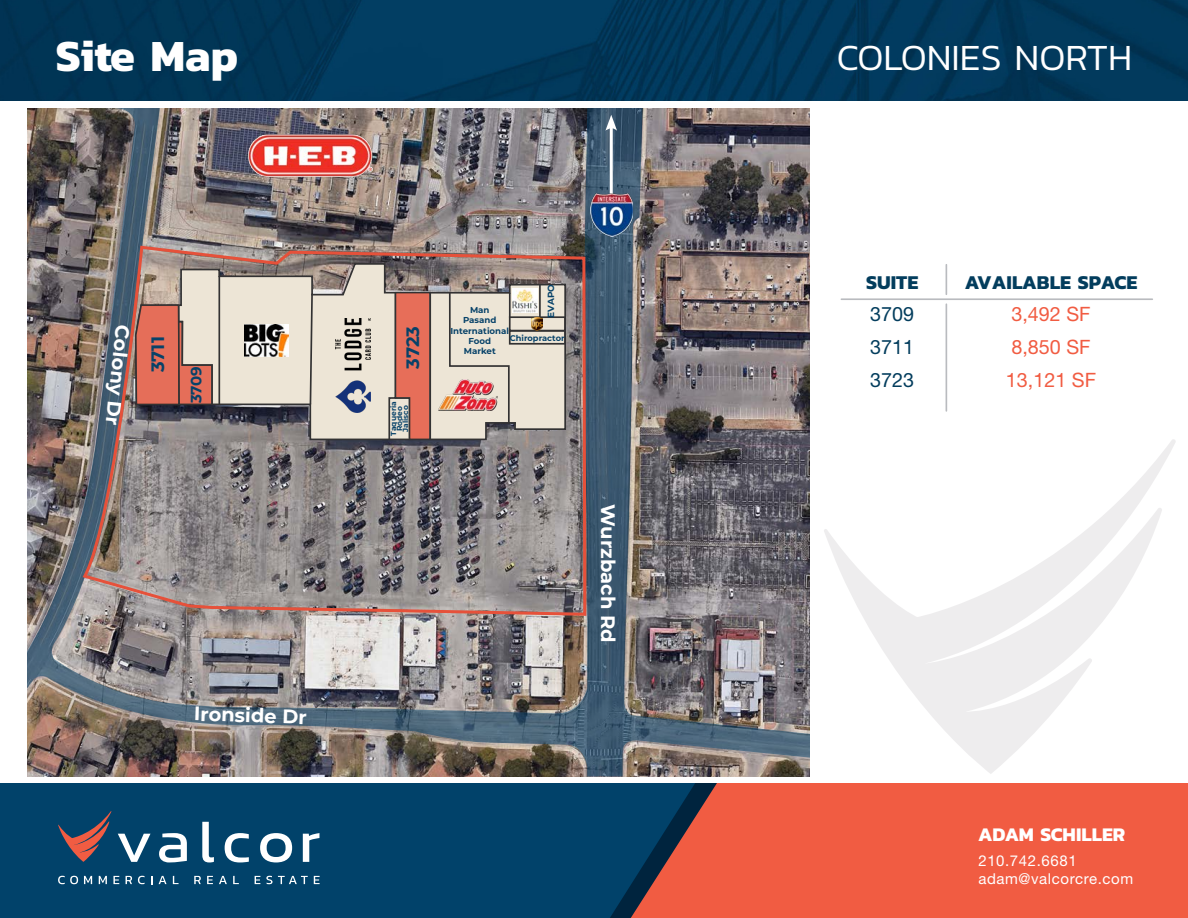
<style>
.page{position:relative;width:1188px;height:918px;background:#fff}
.page>*{position:absolute;margin:0;border:0;box-sizing:border-box;transform-origin:0 0}
.t1{font:700 45px "Kanit";color:#fff}
.big_title{font:300 37.5px "Kanit";color:#fff}
.t2{font:19.8px "Helvetica Neue LT Std";color:#f15c42}
.t3{font:700 19.8px "Kanit";color:#033d5d}
.t4{font:19.8px "Helvetica Neue LT Std";color:#033d5d}
.t5{font:700 19.5px "Montserrat";color:#fff}
.t6{font:700 19.5px "Kanit";color:#fff}
.t7{font:700 18px "Montserrat";color:#074269}
.t8{font:15px/18px "Helvetica Neue LT Std";letter-spacing:.04em;color:#fff}
.t9{font:700 15px "Montserrat";color:#074269}
.t10{font:700 9px "Montserrat";color:#074269}
.t11{font:700 8.7px "Montserrat";color:#074269}
.t12{font:700 8.25px "Montserrat";color:#074269}
.t13{font:700 7.5px/6px "Montserrat";color:#074269;text-align:center}
</style>
<div class="page">
<div style="left:717px;top:783px;width:471px;height:135px;background:#f15c42"></div>
<svg style="left:695px;top:783px;width:22px;height:135px;fill:#f15c42"></svg>
<svg style="left:0;top:783px;width:695px;height:135px;fill:#01426a"></svg>
<svg style="left:118px;top:834px;width:33px;height:28px"></svg>
<svg style="left:159px;top:833px;width:28px;height:29px"></svg>
<svg style="left:202px;top:822px;width:12px;height:40px"></svg>
<svg style="left:225px;top:833px;width:24px;height:29px"></svg>
<svg style="left:260px;top:833px;width:32px;height:29px"></svg>
<svg style="left:303px;top:833px;width:16px;height:29px"></svg>
<svg style="left:58px;top:876px;width:20px;height:8px"></svg>
<svg style="left:84px;top:876px;width:8px;height:8px"></svg>
<svg style="left:99px;top:876px;width:8px;height:8px"></svg>
<svg style="left:113px;top:876px;width:6px;height:8px"></svg>
<svg style="left:126px;top:876px;width:6px;height:8px"></svg>
<svg style="left:138px;top:876px;width:7px;height:8px"></svg>
<svg style="left:159px;top:876px;width:8px;height:8px"></svg>
<svg style="left:173px;top:876px;width:6px;height:8px"></svg>
<svg style="left:194px;top:876px;width:7px;height:8px"></svg>
<svg style="left:207px;top:876px;width:6px;height:8px"></svg>
<svg style="left:219px;top:876px;width:8px;height:8px"></svg>
<svg style="left:233px;top:876px;width:6px;height:8px"></svg>
<svg style="left:255px;top:876px;width:5px;height:8px"></svg>
<svg style="left:266px;top:876px;width:6px;height:8px"></svg>
<svg style="left:278px;top:876px;width:30px;height:8px"></svg>
<svg style="left:314px;top:876px;width:6px;height:8px"></svg>
<svg style="left:58px;top:811px;width:54px;height:51px"></svg>
<img style="left:0;top:0;width:1188px;height:100px">
<svg style="left:824px;top:439px;width:352px;height:335px"></svg>
<svg style="left:946px;top:265px;width:1px;height:29px"></svg>
<hr style="left:841px;top:298px;width:311px;height:2px;background:#b9bbbf">
<hr style="left:946px;top:304px;width:1px;height:107px;background:#b9bbbf">
<img style="left:27px;top:108px;width:783px;height:668px">
<hr style="left:610px;top:125px;width:3px;height:98px;background:#fff">
<svg style="left:605px;top:115px;width:12px;height:16px"></svg>
<img style="left:591px;top:194px;width:42px;height:42px">
<img style="left:80px;top:244px;width:508px;height:373px">
<img style="left:246px;top:132px;width:129px;height:46px">
<svg style="left:134px;top:262px;width:433px;height:179px"></svg>
<svg style="left:134px;top:304px;width:80px;height:102px"></svg>
<hr style="left:218px;top:276px;width:2px;height:128px;background:#333233">
<img style="left:244px;top:325px;width:45px;height:31px">
<svg style="left:309px;top:292px;width:5px;height:114px"></svg>
<img style="left:336px;top:318px;width:35px;height:95px">
<svg style="left:388px;top:291px;width:44px;height:150px"></svg>
<hr style="left:429px;top:293px;width:2px;height:146px;background:#333233">
<img style="left:438px;top:379px;width:10px;height:32px">
<svg style="left:448px;top:291px;width:63px;height:134px"></svg>
<div style="left:509px;top:330px;width:57px;height:15px;border:2px solid #333233"></div>
<div style="left:509px;top:316px;width:57px;height:15px;border:2px solid #333233"></div>
<img style="left:531px;top:317px;width:12px;height:14px">
<hr style="left:539px;top:285px;width:2px;height:32px;background:#333233">
<hr style="left:509px;top:293px;width:2px;height:25px;background:#333233">
<img style="left:512px;top:289px;width:25px;height:23px">
<p class="t1" style="left:56px;top:21px;width:184px">Site Map</p>
<p class="big_title" style="left:837px;top:31px;width:297px">COLONIES NORTH</p>
<p class="t5" style="left:137px;top:327px;width:102px;rotate:96deg">Colony Dr</p>
<p class="t7" style="left:145px;top:372px;width:37px;rotate:-90deg">3711</p>
<p class="t9" style="left:185px;top:403px;width:39px;rotate:-90deg">3709</p>
<p class="t5" style="left:195px;top:699px;width:114px;rotate:2deg">Ironside Dr</p>
<p class="t7" style="left:400px;top:369px;width:44px;rotate:-90deg">3723</p>
<p class="t13" style="left:390px;top:436px;width:36px;rotate:-90deg">Taqueria<br>Rodeo<br>Jalisco</p>
<p class="t10" style="left:545px;top:318px;width:35px;rotate:-90deg">EVAPO</p>
<p class="t11" style="left:470px;top:304px;width:21px">Man</p>
<p class="t11" style="left:463px;top:314px;width:35px">Pasand</p>
<p class="t11" style="left:450px;top:324px;width:60px">International</p>
<p class="t11" style="left:468px;top:335px;width:24px">Food</p>
<p class="t11" style="left:464px;top:345px;width:33px">Market</p>
<p class="t12" style="left:510px;top:332px;width:56px">Chiropractor</p>
<p class="t5" style="left:622px;top:504px;width:140px;rotate:90deg">Wurzbach Rd</p>
<p class="t3" style="left:866px;top:267px;width:54px">SUITE</p>
<p class="t3" style="left:965px;top:267px;width:174px">AVAILABLE SPACE</p>
<p class="t4" style="left:870px;top:303px;width:46px">3709</p>
<p class="t4" style="left:870px;top:336px;width:46px">3711</p>
<p class="t4" style="left:870px;top:369px;width:46px">3723</p>
<p class="t2" style="left:1011px;top:302px;width:81px">3,492 SF</p>
<p class="t2" style="left:1011px;top:335px;width:81px">8,850 SF</p>
<p class="t2" style="left:1006px;top:368px;width:92px">13,121 SF</p>
<h3 class="t6" style="left:978px;top:819px;width:149px">ADAM SCHILLER</h3>
<h3 class="t8" style="left:978px;top:851px;width:156px">210.742.6681 adam@valcorcre.com</h3>
</div>
